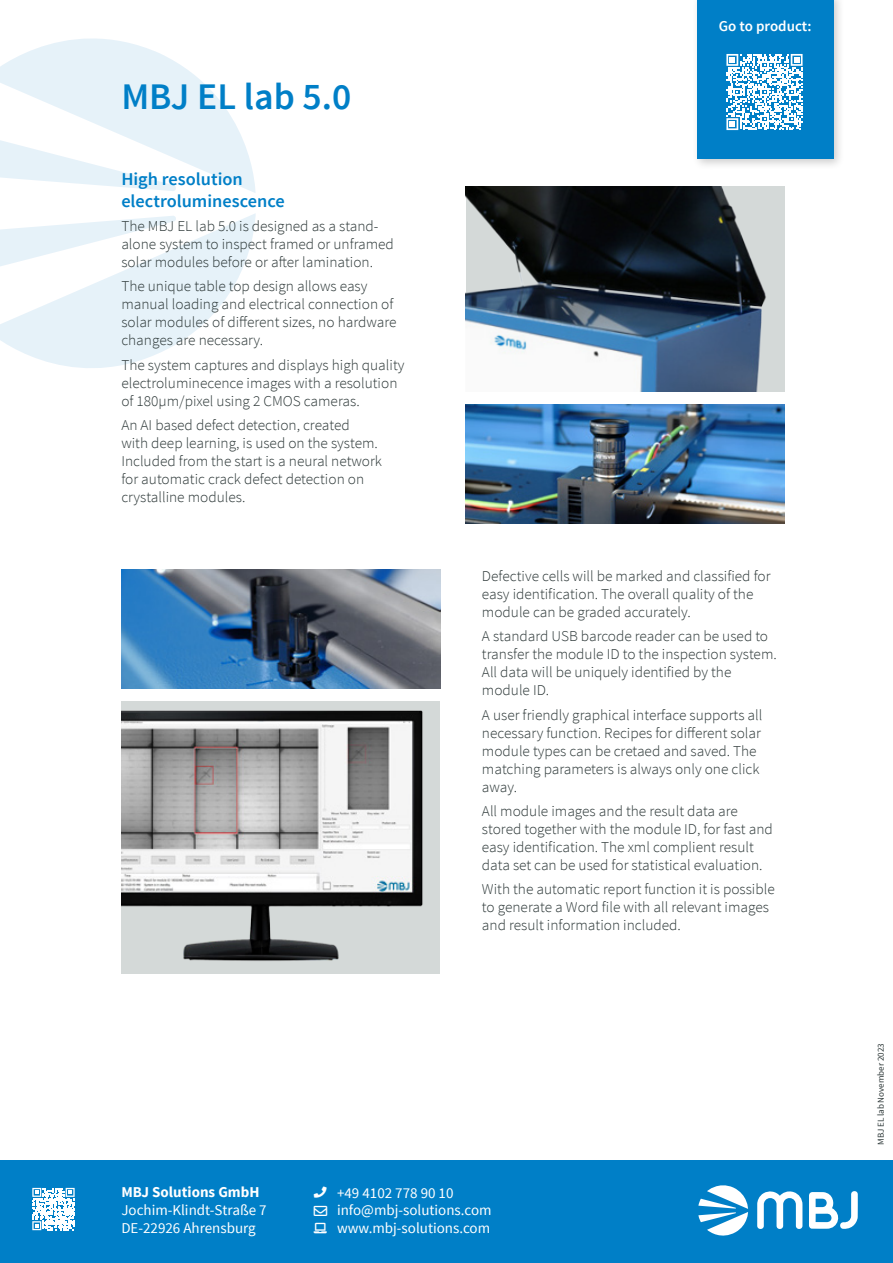
<style>
.page{position:relative;width:893px;height:1263px;background:#fff}
.page>*{position:absolute;margin:0;border:0;box-sizing:border-box;transform-origin:0 0}
.t1{font:600 37.5px "Source Sans Pro";color:#007fc7}
.t2{font:600 18px/21.6px "Source Sans Pro";color:#007fc7}
.t3{font:300 15px/18px "Source Sans Pro";color:#2a3535}
.t4{font:15px/18px "Source Sans Pro";color:#fff}
.t5{font:700 15px "Source Sans Pro";color:#fff}
.t6{font:600 15px "Source Sans Pro";color:#fff}
.t7{font:10.5px "Font Awesome 5 Free Solid";color:#fff}
.t8{font:9px "Source Sans Pro";color:#2a3535}
</style>
<div class="page">
<div style="left:0;top:1160px;width:893px;height:103px;background:#007fc7"></div>
<svg style="left:698px;top:1185px;width:50px;height:51px"></svg>
<svg style="left:757px;top:1191px;width:45px;height:38px"></svg>
<svg style="left:809px;top:1191px;width:49px;height:38px"></svg>
<svg style="left:32px;top:1188px;width:43px;height:42px"></svg>
<div style="left:692px;top:0;width:153px;height:170px;background:#000;opacity:.2"></div>
<div style="left:697px;top:0;width:136px;height:159px;background:#007fc7"></div>
<svg style="left:726px;top:54px;width:77px;height:76px"></svg>
<svg style="left:0;top:38px;width:256px;height:155px"></svg>
<svg style="left:0;top:213px;width:256px;height:155px"></svg>
<div style="left:121px;top:702px;width:319px;height:272px;background:#d4d9d8"></div>
<img style="left:121px;top:710px;width:302px;height:251px">
<img style="left:466px;top:404px;width:319px;height:120px">
<img style="left:121px;top:569px;width:319px;height:120px">
<img style="left:466px;top:186px;width:319px;height:205px">
<h1 class="t1" style="left:121px;top:72px;width:231px">MBJ EL lab 5.0</h1>
<p class="t2" style="left:121px;top:169px;width:165px">High resolution electroluminescence</p>
<p class="t3" style="left:121px;top:235px;width:274px">alone system to inspect framed or unframed</p>
<p class="t3" style="left:121px;top:217px;width:259px">The MBJ EL lab 5.0 is designed as a stand-</p>
<p class="t3" style="left:121px;top:250px;width:253px;line-height:24.3px">solar modules before or after lamination.<br>The unique table top design allows easy</p>
<p class="t3" style="left:121px;top:295px;width:277px">manual loading and electrical connection of solar modules of different sizes, no hardware changes are necessary.</p>
<p class="t3" style="left:121px;top:356px;width:285px">The system captures and displays high quality electroluminecence images with a resolution of 180µm/pixel using 2 CMOS cameras.</p>
<p class="t3" style="left:121px;top:416px;width:262px">An AI based defect detection, created<br>with deep learning is, used on the system.<br>Included from the start is a neural network for automatic crack defect detection on crystalline modules.</p>
<p class="t6" style="left:719px;top:17px;width:94px">Go to product:</p>
<p class="t3" style="left:482px;top:567px;width:290px">Defective cells will be marked and classified for easy identification. The overall quality of the module can be graded accurately.</p>
<p class="t3" style="left:482px;top:627px;width:296px">A standard USB barcode reader can be used to transfer the module ID to the inspection system.<br>All data will be uniquely identified by the module ID.</p>
<p class="t3" style="left:482px;top:706px;width:282px">A user friendly graphical interface supports all necessary function. Recipes for different solar module types can be cretaed and saved. The matching parameters is always only one click away.</p>
<p class="t3" style="left:482px;top:802px;width:292px">All module images and the result data are stored together with the module ID, for fast and easy identification. The xml complient result data set can be used for statistical evaluation.</p>
<p class="t3" style="left:482px;top:880px;width:294px">With the automatic report function isit possible to generate a Word file with all relevant images and result information included.</p>
<p class="t5" style="left:121px;top:1182px;width:140px">MBJ Solutions GmbH</p>
<p class="t4" style="left:121px;top:1201px;width:147px">Jochim-Klindt-Straße 7<br>DE-22926 Ahrensburg</p>
<p class="t7" style="left:314px;top:1223px;width:15px">●▼□</p>
<p class="t4" style="left:337px;top:1184px;width:118px">+49 4102 778 90 10</p>
<p class="t4" style="left:337px;top:1202px;width:156px;line-height:17.2px">info@mbj-solutions.com www.mbj-solutions.com</p>
<p class="t8" style="left:875px;top:1145px;width:103px;rotate:-90deg">MBJ EL lab November 2023</p>
</div>
